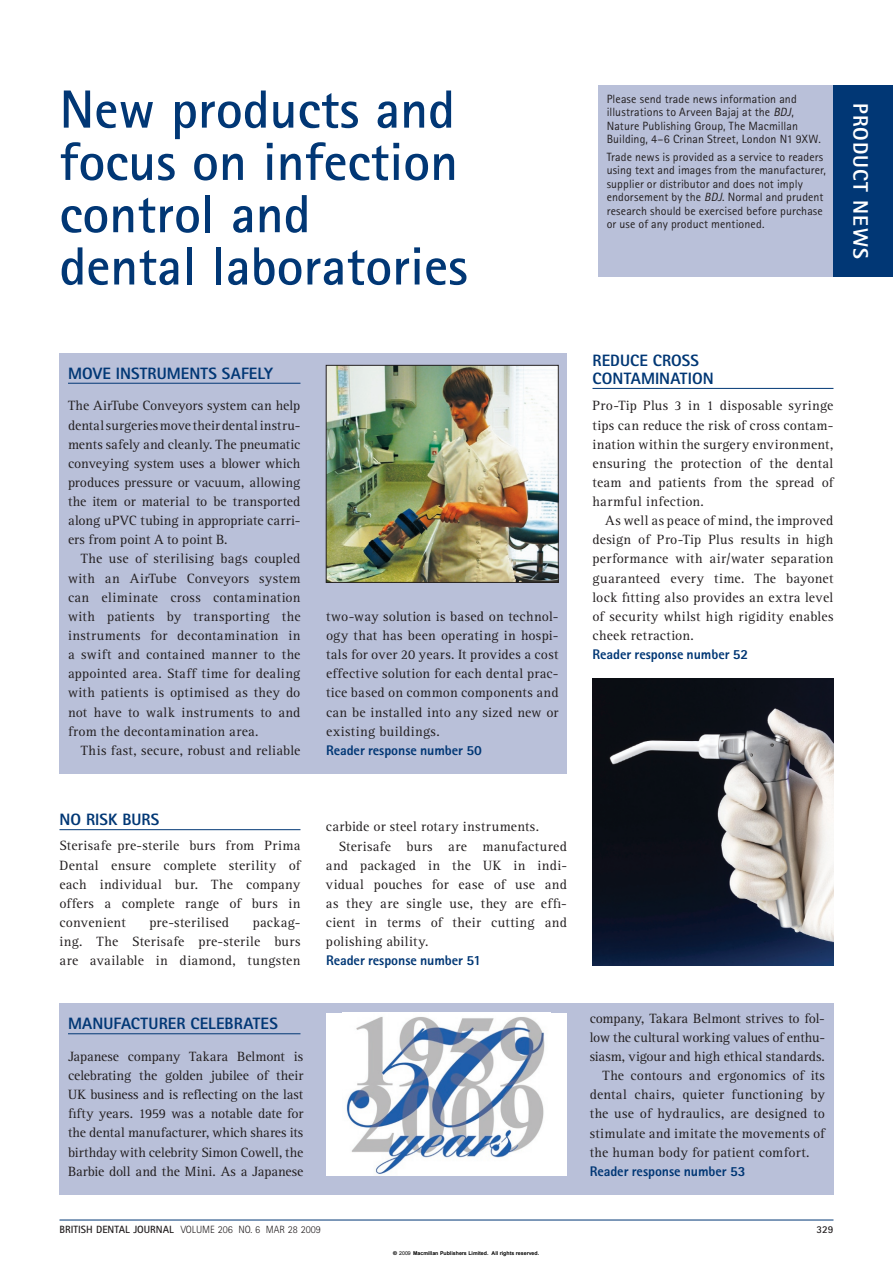
<style>
.page{position:relative;width:893px;height:1263px;background:#fff}
.page>*{position:absolute;margin:0;border:0;box-sizing:border-box;transform-origin:0 0}
.t1{font:700 53.85px/52.3px "Rotis Sans Serif";color:#013775}
.t2{font:800 21px "Rotis Sans Serif";letter-spacing:.05em;color:#fff}
.t3{font:800 16.5px/18px "Rotis Sans Serif";color:#013775}
.t4{font:13.95px/19.2px "Rotis Serif";letter-spacing:.015em;color:#231f20;text-align:justify}
.t5{font:800 13.95px "Rotis Sans Serif";letter-spacing:-.005em;color:#013775}
.t6{font:13.95px "Rotis Serif";letter-spacing:-.005em;color:#231f20}
.t7{font:13.95px "Rotis Serif";letter-spacing:-.01em;color:#231f20}
.t8{font:12px/13.5px "Rotis Sans Serif";letter-spacing:.01em;color:#231f20}
.t9{font:300 10.5px "Rotis Sans Serif";color:#231f20}
.t10{font:700 10.5px "Rotis Sans Serif";color:#231f20}
.t11{font:700 5.25px "Arial";color:#000}
.s1{font-style:italic}
.s2{font-weight:700}
.s3{font-family:"Helvetica"}
.s4{font-weight:400}
</style>
<div class="page">
<div style="left:59px;top:1004px;width:774px;height:191px;background:#b9c0d9"></div>
<hr style="left:59px;top:1220px;width:774px;height:1px;background:#013775">
<div style="left:598px;top:85px;width:295px;height:191px;background:#b9c0d9"></div>
<div style="left:833px;top:85px;width:60px;height:191px;background:#013775"></div>
<div style="left:59px;top:353px;width:508px;height:421px;background:#b9c0d9"></div>
<hr style="left:68px;top:383px;width:232px;height:1px;background:#013775">
<img style="left:328px;top:367px;width:228px;height:214px">
<div style="left:326px;top:365px;width:232px;height:218px;border:1px solid #231f20"></div>
<hr style="left:68px;top:1033px;width:232px;height:1px;background:#013775">
<hr style="left:592px;top:388px;width:241px;height:1px;background:#013775">
<img style="left:592px;top:678px;width:241px;height:287px">
<hr style="left:59px;top:829px;width:241px;height:1px;background:#013775">
<div style="left:326px;top:1013px;width:241px;height:162px;background:#fff"></div>
<img style="left:346px;top:1017px;width:199px;height:158px">
<h1 class="t1" style="left:59px;top:89px;width:410px">New products and focus on infection control and<br>dental laboratories</h1>
<p class="t8" style="left:607px;top:93px;width:216px">Please send trade news information and illustrations to Arveen Bajaj at the <span class="s1">BDJ</span>, Nature Publishing Group, The Macmillan Building, 4–6 Crinan Street, London N1 9XW.</p>
<p class="t8" style="left:607px;top:151px;width:221px">Trade news is provided as a service to readers using text and images from the manufacturer, supplier or distributor and does not imply endorsement by the <span class="s1">BDJ</span>. Normal and prudent research should be exercised before purchase or use of any product mentioned.</p>
<h2 class="t2" style="left:868px;top:103px;width:157px;rotate:90deg">PRODUCT NEWS</h2>
<p class="t3" style="left:68px;top:366px;width:206px">MOVE INSTRUMENTS SAFELY</p>
<p class="t4" style="left:68px;top:397px;width:234px">The AirTube Conveyors system can help dental surgeries move their dental instru&shy;ments safely and cleanly. The pneumatic conveying system uses a blower which produces pressure or vacuum, allowing the item or material to be transported along uPVC tubing in appropriate carri&shy;ers from point A to point B.</p>
<p class="t4" style="left:68px;top:551px;width:234px;text-indent:13px">The use of sterilising bags coupled with an AirTube Conveyors system can eliminate cross contamination with patients by transporting the instruments for decontamination in a swift and contained manner to the appointed area. Staff time for dealing with patients is optimised as they do not have to walk instruments to and from the decontamination area.</p>
<p class="t4" style="left:81px;top:742px;width:221px">This fast, secure, robust and reliable</p>
<p class="t3" style="left:59px;top:812px;width:101px">NO RISK BURS</p>
<p class="t4" style="left:59px;top:838px;width:242px">Sterisafe pre-sterile burs from Prima Dental ensure complete sterility of each individual bur. The company offers a complete range of burs in convenient</p>
<p class="t4" style="left:59px;top:914px;width:242px;text-indent:193px">packag&shy;ing. The Sterisafe pre-sterile burs are available in diamond, tungsten</p>
<p class="t4" style="left:149px;top:914px;width:81px">pre-sterilised</p>
<p class="t3" style="left:68px;top:1016px;width:211px">MANUFACTURER CELEBRATES</p>
<p class="t4" style="left:68px;top:1048px;width:237px">Japanese company Takara Belmont is celebrating the golden jubilee of their UK business and is reflecting on the last fifty years. 1959 was a notable date for the dental manufacturer, which shares its birthday with celebrity Simon Cowell, the Barbie doll and the Mini. As a Japanese</p>
<p class="t4" style="left:326px;top:608px;width:234px">two-way solution is based on technol&shy;ogy that has been operating in hospi&shy;tals for over 20 years. It provides a cost effective solution for each dental prac&shy;tice based on common components and can be installed into any sized new or existing buildings.</p>
<p class="t5" style="left:326px;top:745px;width:157px">Reader response number 50</p>
<p class="t4" style="left:326px;top:818px;width:215px">carbide or steel rotary instruments.</p>
<p class="t4" style="left:339px;top:838px;width:230px">Sterisafe burs are manufactured</p>
<p class="t4" style="left:326px;top:857px;width:242px">and packaged in the UK in indi-</p>
<p class="t4" style="left:326px;top:876px;width:242px">vidual pouches for ease of use and</p>
<p class="t4" style="left:326px;top:895px;width:242px">as they are single use, they are effi-</p>
<p class="t4" style="left:326px;top:914px;width:242px">cient in terms of their cutting and</p>
<p class="t4" style="left:326px;top:933px;width:104px">polishing ability.</p>
<p class="t5" style="left:326px;top:956px;width:157px">Reader response number 51</p>
<p class="t3" style="left:592px;top:353px;width:123px">REDUCE CROSS<br>CONTAMINATION</p>
<p class="t4" style="left:592px;top:397px;width:242px">Pro-Tip Plus 3 in 1 disposable syringe tips can reduce the risk of cross contam&shy;ination within the surgery environment, ensuring the protection of the dental team and patients from the spread of harmful infection.</p>
<p class="t4" style="left:592px;top:512px;width:242px;text-indent:13px">As well as peace of mind, the improved design of Pro-Tip Plus results in high performance with air/water separation guaranteed every time. The bayonet lock fitting also provides an extra level of security whilst high rigidity enables cheek retraction.</p>
<p class="t5" style="left:592px;top:650px;width:157px">Reader response number 52</p>
<p class="t7" style="left:590px;top:1013px;width:237px">company, Takara Belmont strives to fol-</p>
<p class="t6" style="left:590px;top:1032px;width:237px">low the cultural working values of enthu-</p>
<p class="t6" style="left:590px;top:1051px;width:237px">siasm, vigour and high ethical standards.</p>
<p class="t4" style="left:602px;top:1067px;width:224px">The contours and ergonomics of its</p>
<p class="t4" style="left:590px;top:1086px;width:237px">dental chairs, quieter functioning by</p>
<p class="t4" style="left:590px;top:1105px;width:237px">the use of hydraulics, are designed to</p>
<p class="t4" style="left:590px;top:1125px;width:237px">stimulate and imitate the movements of</p>
<p class="t4" style="left:590px;top:1144px;width:221px">the human body for patient comfort.</p>
<p class="t5" style="left:590px;top:1166px;width:157px">Reader response number 53</p>
<p class="t9" style="left:59px;top:1226px;width:263px"><span class="s2">BRITISH DENTAL JOURNAL</span> VOLUME 206 NO. 6 MAR 28 2009</p>
<p class="t10" style="left:816px;top:1226px;width:18px">329</p>
<p class="t11" style="left:393px;top:1250px;width:148px"><span class="s3">©</span> <span class="s4">2009</span> Macmillan Publishers Limited. All rights reserved.</p>
</div>
